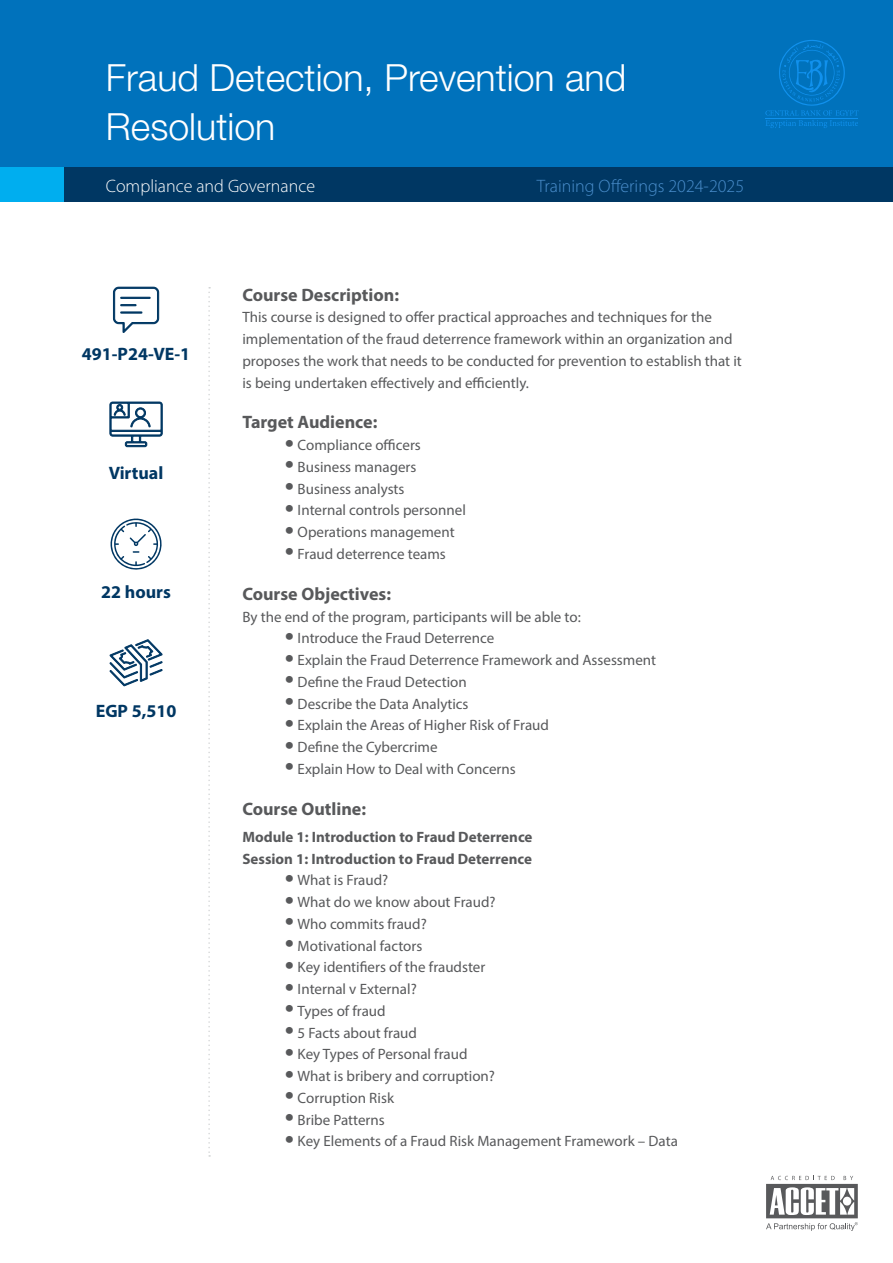
<style>
.page{position:relative;width:893px;height:1263px;background:#fff}
.page>*{position:absolute;margin:0;border:0;box-sizing:border-box;transform-origin:0 0}
.t1{font:300 37.5px/49.5px "Helvetica Neue LT Std";color:#fff}
.t2{font:700 18px "Myriad Pro";color:#58595b}
.t3{font:700 18px "Myriad Pro";color:#003763}
.t4{font:300 18px "Myriad Pro";color:#4a8ecc}
.t5{font:300 18px "Myriad Pro";color:#fff}
.t6{font:15px/21.8px "Myriad Pro";color:#58595b}
.t7{font:700 15px/21.8px "Myriad Pro";color:#58595b}
.s1{font-size:33px}
</style>
<div class="page">
<div style="left:0;top:0;width:893px;height:168px;background:#0072bc"></div>
<div style="left:0;top:168px;width:893px;height:34px;background:#003763"></div>
<div style="left:0;top:168px;width:64px;height:34px;background:#00aeef"></div>
<svg style="left:208px;top:287px;width:2px;height:870px"></svg>
<svg style="left:766px;top:1176px;width:92px;height:55px"></svg>
<svg style="left:765px;top:40px;width:93px;height:88px"></svg>
<svg style="left:109px;top:402px;width:54px;height:45px"></svg>
<svg style="left:113px;top:287px;width:46px;height:46px"></svg>
<svg style="left:109px;top:639px;width:54px;height:47px"></svg>
<svg style="left:111px;top:519px;width:51px;height:51px"></svg>
<h1 class="t1" style="left:106px;top:52px;width:522px">Fraud Detection, Prevention and<br>Resolution</h1>
<p class="t5" style="left:106px;top:175px;width:211px">Compliance and Governance</p>
<p class="t4" style="left:537px;top:175px;width:209px">Training Offerings 2024-2025</p>
<p class="t3" style="left:82px;top:342px;width:110px">491-P24-VE-1</p>
<p class="t3" style="left:109px;top:461px;width:56px">Virtual</p>
<p class="t3" style="left:101px;top:580px;width:71px">22 hours</p>
<p class="t3" style="left:96px;top:699px;width:82px">EGP 5,510</p>
<p class="t2" style="left:242px;top:283px;width:158px">Course Description:</p>
<p class="t6" style="left:242px;top:306px;width:501px">This course is designed to offer practical approaches and techniques for the implementation of the fraud deterrence framework within an organization and proposes the work that needs to be conducted for prevention to establish that it is being undertaken effectively and efficiently.</p>
<p class="t2" style="left:242px;top:411px;width:137px">Target Audience:</p>
<p class="t6" style="left:285px;top:434px;width:137px"><span class="s1">•</span> Compliance officers</p>
<p class="t6" style="left:285px;top:456px;width:133px"><span class="s1">•</span> Business managers</p>
<p class="t6" style="left:285px;top:478px;width:121px"><span class="s1">•</span> Business analysts</p>
<p class="t6" style="left:285px;top:499px;width:182px"><span class="s1">•</span> Internal controls personnel</p>
<p class="t6" style="left:285px;top:521px;width:171px"><span class="s1">•</span> Operations management</p>
<p class="t6" style="left:285px;top:543px;width:162px"><span class="s1">•</span> Fraud deterrence teams</p>
<p class="t2" style="left:242px;top:582px;width:150px">Course Objectives:</p>
<p class="t6" style="left:242px;top:605px;width:340px">By the end of the program, participants will be able to:</p>
<p class="t6" style="left:285px;top:627px;width:211px"><span class="s1">•</span> Introduce the Fraud Deterrence</p>
<p class="t6" style="left:285px;top:649px;width:373px"><span class="s1">•</span> Explain the Fraud Deterrence Framework and Assessment</p>
<p class="t6" style="left:285px;top:671px;width:183px"><span class="s1">•</span> Define the Fraud Detection</p>
<p class="t6" style="left:285px;top:692px;width:185px"><span class="s1">•</span> Describe the Data Analytics</p>
<p class="t6" style="left:285px;top:714px;width:266px"><span class="s1">•</span> Explain the Areas of Higher Risk of Fraud</p>
<p class="t6" style="left:285px;top:736px;width:154px"><span class="s1">•</span> Define the Cybercrime</p>
<p class="t6" style="left:285px;top:758px;width:232px"><span class="s1">•</span> Explain How to Deal with Concerns</p>
<p class="t2" style="left:242px;top:797px;width:125px">Course Outline:</p>
<p class="t7" style="left:242px;top:825px;width:292px">Module 1: Introduction to Fraud Deterrence<br>Session 1: Introduction to Fraud Deterrence</p>
<p class="t6" style="left:285px;top:869px;width:105px"><span class="s1">•</span> What is Fraud?</p>
<p class="t6" style="left:285px;top:891px;width:212px"><span class="s1">•</span> What do we know about Fraud?</p>
<p class="t6" style="left:285px;top:913px;width:143px"><span class="s1">•</span> Who commits fraud?</p>
<p class="t6" style="left:285px;top:934px;width:139px"><span class="s1">•</span> Motivational factors</p>
<p class="t6" style="left:285px;top:956px;width:202px"><span class="s1">•</span> Key identifiers of the fraudster</p>
<p class="t6" style="left:285px;top:978px;width:133px"><span class="s1">•</span> Internal v External?</p>
<p class="t6" style="left:285px;top:1000px;width:102px"><span class="s1">•</span> Types of fraud</p>
<p class="t6" style="left:285px;top:1021px;width:134px"><span class="s1">•</span> 5 Facts about fraud</p>
<p class="t6" style="left:285px;top:1043px;width:184px"><span class="s1">•</span> Key Types of Personal fraud</p>
<p class="t6" style="left:285px;top:1065px;width:212px"><span class="s1">•</span> What is bribery and corruption?</p>
<p class="t6" style="left:285px;top:1087px;width:111px"><span class="s1">•</span> Corruption Risk</p>
<p class="t6" style="left:285px;top:1108px;width:101px"><span class="s1">•</span> Bribe Patterns</p>
<p class="t6" style="left:285px;top:1130px;width:395px"><span class="s1">•</span> Key Elements of a Fraud Risk Management Framework – Data</p>
</div>
